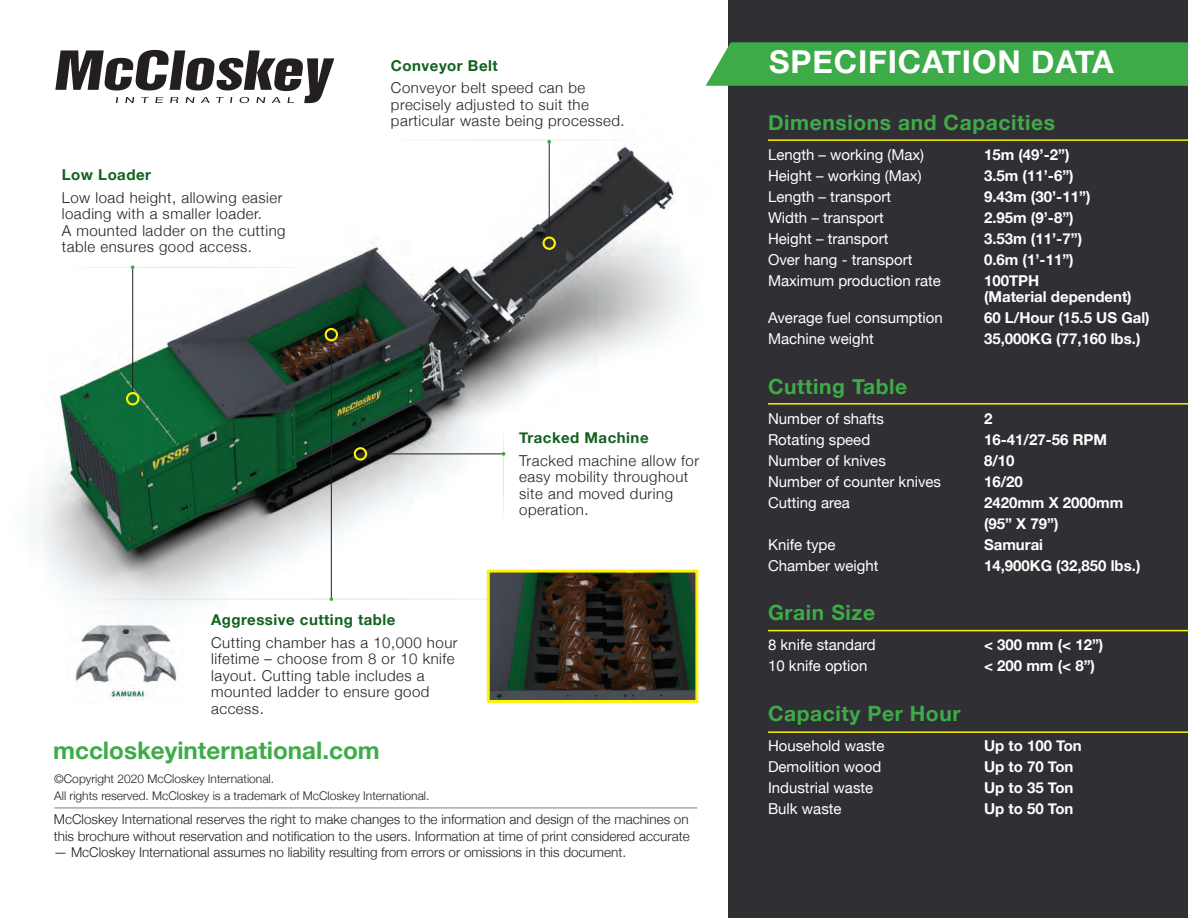
<style>
.page{position:relative;width:1188px;height:918px;background:#fff}
.page>*{position:absolute;margin:0;border:0;box-sizing:border-box;transform-origin:0 0}
.t1{font:700 31.5px "Helvetica Neue";letter-spacing:.03em;color:#fff}
.t2{font:700 24.15px "Helvetica Neue";color:#3dac48}
.t3{font:700 21px "Helvetica Neue";letter-spacing:.03em;color:#3dac48}
.t4{font:300 15px/16.5px "Helvetica Neue";letter-spacing:.035em;color:#231f20}
.t5{font:15px "Helvetica Neue";color:#fff}
.t6{font:700 15px/16.5px "Helvetica Neue";color:#fff}
.t7{font:700 15px "Helvetica Neue";letter-spacing:.035em;color:#11611f}
.t8{font:300 13.5px/16.5px "Helvetica Neue";color:#231f20}
.t9{font:300 12px/16.5px "Helvetica Neue";color:#231f20}
</style>
<div class="page">
<img style="left:33px;top:85px;width:673px;height:574px">
<div style="left:728px;top:0;width:460px;height:918px;background:#303034"></div>
<svg style="left:706px;top:42px;width:482px;height:44px;background:#41ac4c"></svg>
<hr style="left:54px;top:807px;width:643px;height:2px;background:#a8a9ad">
<hr style="left:768px;top:630px;width:420px;height:1px;background:#fff101">
<hr style="left:768px;top:139px;width:420px;height:2px;background:#fff101">
<hr style="left:768px;top:403px;width:420px;height:2px;background:#fff101">
<hr style="left:768px;top:731px;width:420px;height:2px;background:#fff101">
<hr style="left:132px;top:267px;width:1px;height:126px;background:#231f20">
<div style="left:126px;top:392px;width:13px;height:13px;border:2px solid #fff101;border-radius:50%"></div>
<svg style="left:65px;top:265px;width:247px;height:4px"></svg>
<hr style="left:549px;top:142px;width:1px;height:96px;background:#231f20">
<div style="left:543px;top:236px;width:13px;height:14px;border:2px solid #fff101;border-radius:50%"></div>
<svg style="left:388px;top:139px;width:247px;height:5px"></svg>
<hr style="left:331px;top:340px;width:1px;height:259px;background:#231f20">
<div style="left:325px;top:328px;width:13px;height:13px;border:2px solid #fff101;border-radius:50%"></div>
<svg style="left:79px;top:597px;width:408px;height:4px"></svg>
<hr style="left:366px;top:454px;width:138px;height:1px;background:#231f20">
<div style="left:354px;top:447px;width:13px;height:14px;border:2px solid #fff101;border-radius:50%"></div>
<svg style="left:502px;top:429px;width:3px;height:91px"></svg>
<img style="left:68px;top:610px;width:116px;height:91px">
<svg style="left:55px;top:50px;width:279px;height:53px"></svg>
<img style="left:491px;top:574px;width:203px;height:125px">
<div style="left:487px;top:570px;width:211px;height:133px;border:3px solid #fff101"></div>
<p class="t7" style="left:62px;top:166px;width:91px">Low Loader</p>
<p class="t4" style="left:62px;top:189px;width:225px">Low load height, allowing easier loading with a smaller loader.<br>A mounted ladder on the cutting table ensures good access.</p>
<p class="t7" style="left:391px;top:56px;width:108px">Conveyor Belt</p>
<p class="t4" style="left:391px;top:79px;width:235px">Conveyor belt speed can be precisely adjusted to suit the particular waste being processed.</p>
<p class="t7" style="left:519px;top:429px;width:131px">Tracked Machine</p>
<p class="t4" style="left:519px;top:452px;width:182px">Tracked machine allow for easy mobility throughout site and moved during operation.</p>
<p class="t7" style="left:211px;top:611px;width:186px">Aggressive cutting table</p>
<p class="t4" style="left:211px;top:634px;width:248px">Cutting chamber has a 10,000 hour lifetime – choose from 8 or 10 knife layout. Cutting table includes a mounted ladder to ensure good access.</p>
<h2 class="t2" style="left:53px;top:736px;width:328px">mccloskeyinternational.com</h2>
<p class="t9" style="left:54px;top:771px;width:377px">©Copyright 2020 McCloskey International.<br>All rights reserved. McCloskey is a trademark of McCloskey International.</p>
<p class="t8" style="left:54px;top:811px;width:637px">McCloskey International reserves the right to make changes to the information and design of the machines on this brochure without reservation and notification to the users. Information at time of print considered accurate</p>
<p class="t8" style="left:54px;top:844px;width:574px">— McCloskey International assumes no liability resulting from errors or omissions in this document.</p>
<h1 class="t1" style="left:769px;top:43px;width:346px">SPECIFICATION DATA</h1>
<h3 class="t3" style="left:768px;top:109px;width:289px">Dimensions and Capacities</h3>
<p class="t5" style="left:768px;top:145px;width:158px">Length – working (Max)</p>
<p class="t6" style="left:984px;top:146px;width:87px">15m (49’-2”)</p>
<p class="t5" style="left:768px;top:166px;width:155px">Height – working (Max)</p>
<p class="t6" style="left:984px;top:167px;width:91px">3.5m (11’-6”)</p>
<p class="t5" style="left:768px;top:187px;width:125px">Length – transport</p>
<p class="t6" style="left:984px;top:188px;width:108px">9.43m (30’-11”)</p>
<p class="t5" style="left:768px;top:208px;width:117px">Width – transport</p>
<p class="t6" style="left:984px;top:209px;width:91px">2.95m (9’-8”)</p>
<p class="t5" style="left:768px;top:229px;width:122px">Height – transport</p>
<p class="t6" style="left:984px;top:230px;width:100px">3.53m (11’-7”)</p>
<p class="t5" style="left:768px;top:250px;width:146px">Over hang - transport</p>
<p class="t6" style="left:984px;top:251px;width:91px">0.6m (1’-11”)</p>
<p class="t5" style="left:768px;top:271px;width:174px">Maximum production rate</p>
<p class="t6" style="left:984px;top:272px;width:149px">100TPH<br>(Material dependent)</p>
<p class="t5" style="left:768px;top:309px;width:176px">Average fuel consumption</p>
<p class="t6" style="left:984px;top:309px;width:167px">60 L/Hour (15.5 US Gal)</p>
<p class="t5" style="left:768px;top:330px;width:107px">Machine weight</p>
<p class="t6" style="left:984px;top:330px;width:158px">35,000KG (77,160 lbs.)</p>
<h3 class="t3" style="left:768px;top:373px;width:141px">Cutting Table</h3>
<p class="t5" style="left:768px;top:409px;width:117px">Number of shafts</p>
<p class="t6" style="left:984px;top:410px;width:10px">2</p>
<p class="t5" style="left:768px;top:430px;width:104px">Rotating speed</p>
<p class="t6" style="left:984px;top:431px;width:125px">16-41/27-56 RPM</p>
<p class="t5" style="left:768px;top:451px;width:119px">Number of knives</p>
<p class="t6" style="left:984px;top:452px;width:32px">8/10</p>
<p class="t5" style="left:768px;top:472px;width:175px">Number of counter knives</p>
<p class="t6" style="left:984px;top:473px;width:40px">16/20</p>
<p class="t5" style="left:768px;top:493px;width:83px">Cutting area</p>
<p class="t6" style="left:984px;top:492px;width:141px;line-height:21px">2420mm X 2000mm (95” X 79”)</p>
<p class="t5" style="left:768px;top:535px;width:69px">Knife type</p>
<p class="t6" style="left:984px;top:536px;width:61px">Samurai</p>
<p class="t5" style="left:768px;top:556px;width:112px">Chamber weight</p>
<p class="t6" style="left:984px;top:557px;width:158px">14,900KG (32,850 lbs.)</p>
<h3 class="t3" style="left:768px;top:600px;width:109px">Grain Size</h3>
<p class="t5" style="left:768px;top:636px;width:109px">8 knife standard</p>
<p class="t6" style="left:984px;top:636px;width:121px">&lt; 300 mm (&lt; 12”)</p>
<p class="t5" style="left:768px;top:657px;width:101px">10 knife option</p>
<p class="t6" style="left:984px;top:657px;width:113px">&lt; 200 mm (&lt; 8”)</p>
<h3 class="t3" style="left:768px;top:700px;width:194px">Capacity Per Hour</h3>
<p class="t5" style="left:768px;top:736px;width:118px">Household waste</p>
<p class="t6" style="left:984px;top:737px;width:99px">Up to 100 Ton</p>
<p class="t5" style="left:768px;top:757px;width:115px">Demolition wood</p>
<p class="t6" style="left:984px;top:758px;width:91px">Up to 70 Ton</p>
<p class="t5" style="left:768px;top:778px;width:107px">Industrial waste</p>
<p class="t6" style="left:984px;top:779px;width:91px">Up to 35 Ton</p>
<p class="t5" style="left:768px;top:799px;width:75px">Bulk waste</p>
<p class="t6" style="left:984px;top:800px;width:91px">Up to 50 Ton</p>
</div>
